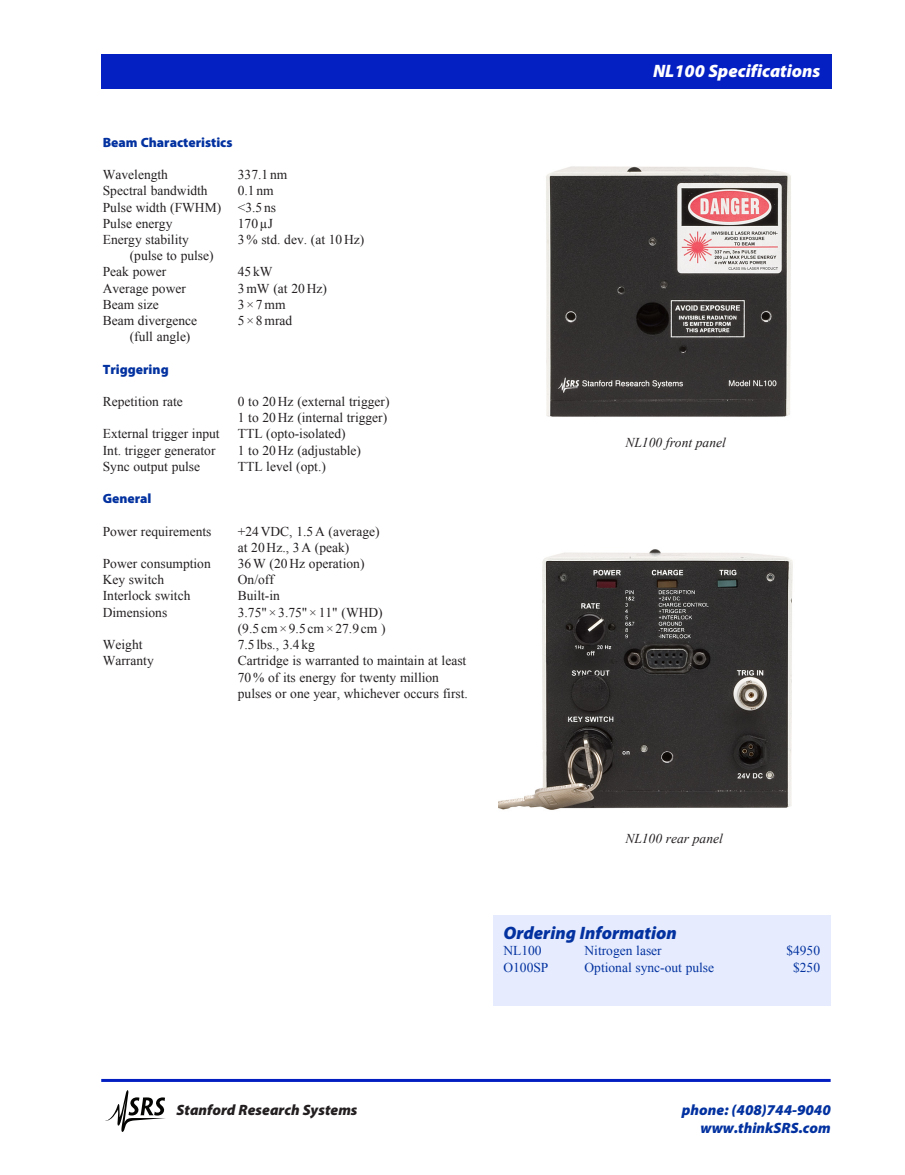
<style>
.page{position:relative;width:905px;height:1175px;background:#fff}
.page>*{position:absolute;margin:0;border:0;box-sizing:border-box;transform-origin:0 0}
.t1{font:italic 900 18px "Myriad Pro";color:#0332a0}
.t2{font:italic 900 18px "Myriad Pro";color:#fff}
.t3{font:italic 900 15px/18px "Myriad Pro";color:#0332a0;text-align:right}
.t4{font:italic 900 15px "Myriad Pro";color:#231f20}
.t5{font:13.5px/16.2px "Times New Roman";color:#231f20}
.t6{font:13.5px "Times New Roman";color:#0332a0}
.t7{font:900 13.5px "Myriad Pro";color:#0332a0}
.t8{font:italic 13.5px "Times New Roman";color:#231f20}
</style>
<div class="page">
<hr style="left:101px;top:1078px;width:729px;height:3px;background:#031fc2">
<svg style="left:105px;top:1090px;width:60px;height:41px"></svg>
<div style="left:101px;top:54px;width:730px;height:35px;background:#041fc2"></div>
<div style="left:493px;top:915px;width:337px;height:91px;background:#e6ecfd"></div>
<img style="left:546px;top:166px;width:245px;height:251px">
<img style="left:499px;top:549px;width:294px;height:261px">
<p class="t7" style="left:103px;top:134px;width:131px">Beam Characteristics</p>
<p class="t5" style="left:103px;top:166px;width:67px">Wavelength</p>
<p class="t5" style="left:238px;top:166px;width:51px">337.1 nm</p>
<p class="t5" style="left:103px;top:182px;width:106px">Spectral bandwidth</p>
<p class="t5" style="left:238px;top:182px;width:37px">0.1 nm</p>
<p class="t5" style="left:103px;top:199px;width:175px">Pulse width (FWHM) &lt;3.5 ns</p>
<p class="t5" style="left:103px;top:215px;width:71px">Pulse energy</p>
<p class="t5" style="left:238px;top:215px;width:37px">170µJ</p>
<p class="t5" style="left:103px;top:231px;width:88px">Energy stability</p>
<p class="t5" style="left:238px;top:231px;width:128px">3% std. dev. (at 10Hz)</p>
<p class="t5" style="left:130px;top:247px;width:85px">(pulse to pulse)</p>
<p class="t5" style="left:103px;top:263px;width:65px">Peak power</p>
<p class="t5" style="left:238px;top:263px;width:36px">45 kW</p>
<p class="t5" style="left:103px;top:280px;width:85px">Average power</p>
<p class="t5" style="left:238px;top:280px;width:91px">3mW (at 20Hz)</p>
<p class="t5" style="left:103px;top:296px;width:58px">Beam size</p>
<p class="t5" style="left:238px;top:296px;width:49px">3×7mm</p>
<p class="t5" style="left:103px;top:312px;width:96px">Beam divergence</p>
<p class="t5" style="left:238px;top:312px;width:56px">5×8mrad</p>
<p class="t5" style="left:130px;top:328px;width:62px">(full angle)</p>
<p class="t7" style="left:103px;top:361px;width:67px">Triggering</p>
<p class="t5" style="left:103px;top:393px;width:82px">Repetition rate</p>
<p class="t5" style="left:238px;top:393px;width:153px">0 to 20Hz (external trigger)<br>1 to 20Hz (internal trigger)</p>
<p class="t5" style="left:103px;top:425px;width:118px">External trigger input</p>
<p class="t5" style="left:238px;top:425px;width:109px">TTL (opto-isolated)</p>
<p class="t5" style="left:103px;top:442px;width:114px">Int. trigger generator</p>
<p class="t5" style="left:238px;top:442px;width:125px">1 to 20Hz (adjustable)</p>
<p class="t5" style="left:103px;top:458px;width:99px">Sync output pulse</p>
<p class="t5" style="left:238px;top:458px;width:90px">TTL level (opt.)</p>
<p class="t7" style="left:103px;top:491px;width:50px">General</p>
<p class="t5" style="left:103px;top:523px;width:110px">Power requirements</p>
<p class="t5" style="left:238px;top:523px;width:143px">+24VDC, 1.5A (average)</p>
<p class="t5" style="left:238px;top:539px;width:113px">at 20Hz., 3A (peak)</p>
<p class="t5" style="left:103px;top:555px;width:109px">Power consumption</p>
<p class="t5" style="left:238px;top:555px;width:128px">36W (20Hz operation)</p>
<p class="t5" style="left:103px;top:571px;width:63px">Key switch</p>
<p class="t5" style="left:238px;top:571px;width:37px">On/off</p>
<p class="t5" style="left:103px;top:587px;width:89px">Interlock switch</p>
<p class="t5" style="left:238px;top:587px;width:44px">Built-in</p>
<p class="t5" style="left:103px;top:604px;width:66px">Dimensions</p>
<p class="t5" style="left:238px;top:604px;width:149px">3.75"×3.75"×11" (WHD) (9.5 cm×9.5 cm×27.9 cm )</p>
<p class="t5" style="left:103px;top:636px;width:41px">Weight</p>
<p class="t5" style="left:238px;top:636px;width:79px">7.5 lbs., 3.4 kg</p>
<p class="t5" style="left:103px;top:652px;width:52px">Warranty</p>
<p class="t5" style="left:238px;top:652px;width:231px">Cartridge is warranted to maintain at least<br>70% of its energy for twenty million pulses or one year, whichever occurs first.</p>
<p class="t2" style="left:653px;top:61px;width:169px">NL100 Specifications</p>
<p class="t8" style="left:625px;top:433px;width:102px">NL100 front panel</p>
<p class="t4" style="left:177px;top:1101px;width:182px">Stanford Research Systems</p>
<p class="t8" style="left:625px;top:829px;width:99px">NL100 rear panel</p>
<p class="t1" style="left:503px;top:923px;width:175px">Ordering Information</p>
<p class="t6" style="left:503px;top:941px;width:40px">NL100</p>
<p class="t6" style="left:584px;top:941px;width:79px">Nitrogen laser</p>
<p class="t6" style="left:786px;top:941px;width:35px">$4950</p>
<p class="t6" style="left:503px;top:958px;width:47px">O100SP</p>
<p class="t6" style="left:584px;top:958px;width:131px">Optional sync-out pulse</p>
<p class="t6" style="left:793px;top:958px;width:28px">$250</p>
<p class="t3" style="left:682px;top:1101px;width:150px">phone: (408)744-9040 www.thinkSRS.com</p>
</div>
